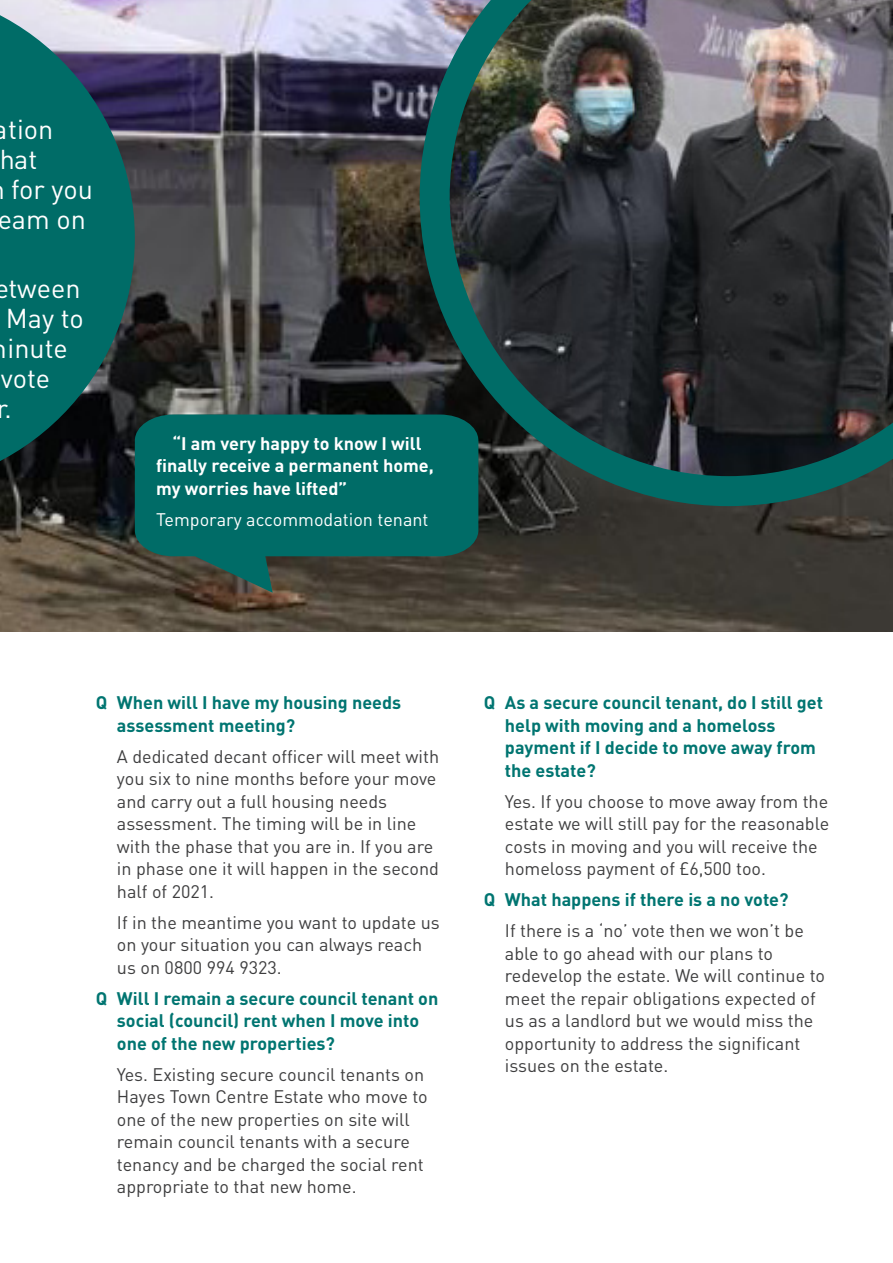
<style>
.page{position:relative;width:893px;height:1263px;background:#fff}
.page>*{position:absolute;margin:0;border:0;box-sizing:border-box;transform-origin:0 0}
.t1{font:27px "DINOT";color:#fff}
.Indent{font:18px/22.5px "DINOT";color:#3e3e3f}
.t2{font:700 18px/22.5px "DINOT";color:#007571}
.t3{font:700 18px/22.5px "DINOT";color:#fff}
.t4{font:18px "DINOT";color:#fff}
</style>
<div class="page">
<img style="left:0;top:0;width:893px;height:631px">
<img style="left:420px;top:0;width:473px;height:506px">
<svg style="left:0;top:0;width:135px;height:489px;background:#1d6263"></svg>
<svg style="left:135px;top:414px;width:343px;height:179px;background:#0e625c"></svg>
<h1 class="t1" style="left:-6px;top:111px;width:61px">ation</h1>
<h1 class="t1" style="left:-1px;top:141px;width:40px">hat</h1>
<h1 class="t1" style="left:11px;top:171px;width:83px">for you</h1>
<h1 class="t1" style="left:-3px;top:201px;width:90px">eam on</h1>
<h1 class="t1" style="left:-6px;top:270px;width:88px">etween</h1>
<h1 class="t1" style="left:6px;top:300px;width:80px">May to</h1>
<h1 class="t1" style="left:8px;top:330px;width:62px">inute</h1>
<h1 class="t1" style="left:1px;top:360px;width:51px">vote</h1>
<h1 class="t1" style="left:-4px;top:390px;width:17px">r.</h1>
<p class="t3" style="left:156px;top:431px;width:279px;text-indent:16px">“I am very happy to know I will finally receive a permanent home, my worries have lifted”</p>
<p class="t4" style="left:156px;top:507px;width:274px">Temporary accommodation tenant</p>
<p class="t2" style="left:117px;top:691px;width:286px;text-indent:-21px">Q When will I have my housing needs assessment meeting?</p>
<p class="Indent" style="left:117px;top:744px;width:324px">A dedicated decant officer will meet with you six to nine months before your move and carry out a full housing needs assessment. The timing will be in line with the phase that you are in. If you are in phase one it will happen in the second half of 2021.</p>
<p class="Indent" style="left:117px;top:910px;width:324px">If in the meantime you want to update us on your situation you can always reach us on 0800 994 9323.</p>
<p class="t2" style="left:117px;top:986px;width:323px;text-indent:-21px">Q Will I remain a secure council tenant on social (council) rent when I move into one of the new properties?</p>
<p class="Indent" style="left:117px;top:1062px;width:312px">Yes. Existing secure council tenants on Hayes Town Centre Estate who move to one of the new properties on site will remain council tenants with a secure tenancy and be charged the social rent appropriate to that new home.</p>
<p class="t2" style="left:505px;top:691px;width:320px;text-indent:-21px">Q As a secure council tenant, do I still get help with moving and a homeloss payment if I decide to move away from the estate?</p>
<p class="Indent" style="left:505px;top:789px;width:326px">Yes. If you choose to move away from the estate we will still pay for the reasonable costs in moving and you will receive the homeloss payment of £6,500 too.</p>
<p class="t2" style="left:484px;top:888px;width:306px">Q What happens if there is a no vote?</p>
<p class="Indent" style="left:505px;top:918px;width:322px">If there is a ‘no’ vote then we won’t be able to go ahead with our plans to redevelop the estate. We will continue to meet the repair obligations expected of us as a landlord but we would miss the opportunity to address the significant issues on the estate.</p>
</div>
